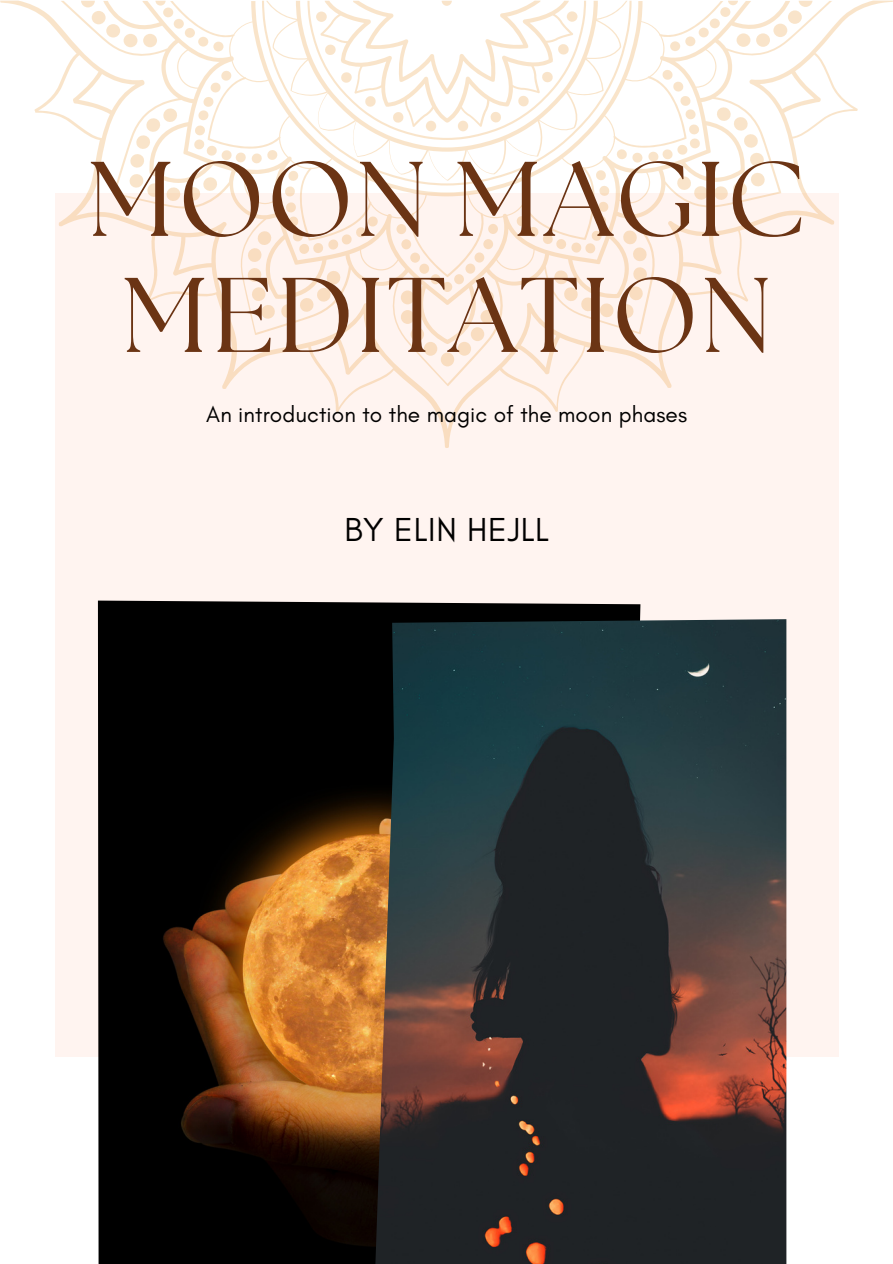
<style>
.page{position:relative;width:893px;height:1264px;background:#fff}
.page>*{position:absolute;margin:0;border:0;box-sizing:border-box;transform-origin:0 0}
.t1{font:105.75px/115.9px "The Seasons";letter-spacing:.025em;color:#6b3414;text-align:center}
.t2{font:33.9px "Glacial Indifference";letter-spacing:.02em;color:#000}
.t3{font:22.65px "Glacial Indifference";letter-spacing:.005em;color:#000}
</style>
<div class="page">
<div style="left:55px;top:193px;width:783px;height:863px;background:#fff4f0"></div>
<svg style="left:0;top:1px;width:892px;height:447px"></svg>
<img style="left:98px;top:600px;width:542px;height:663px">
<img style="left:374px;top:619px;width:412px;height:644px">
<p class="t1" style="left:88px;top:148px;width:719px">MOON MAGIC<br>MEDITATION</p>
<h1 class="t3" style="left:206px;top:401px;width:482px">An introduction to the magic of the moon phases</h1>
<p class="t2" style="left:344px;top:509px;width:206px">BY ELIN HEJLL</p>
</div>
